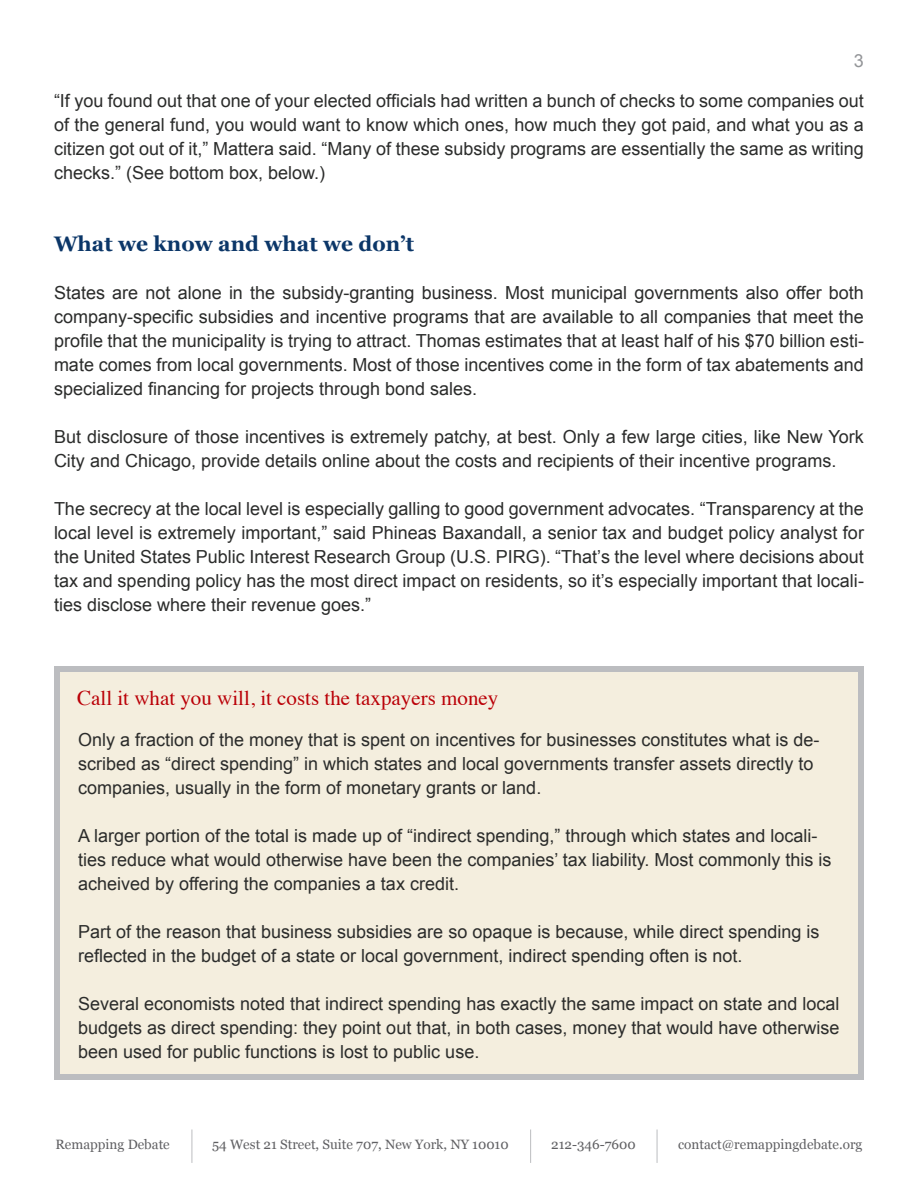
<style>
.page{position:relative;width:918px;height:1188px;background:#fff}
.page>*{position:absolute;margin:0;border:0;box-sizing:border-box;transform-origin:0 0}
.t1{font:21px "Times";color:#ba0007}
.Body_Text{font:700 21px "Georgia";color:#0b3668}
.Body_Text-2{font:18px/24px "Arial";color:#2b2c2b;text-align:justify}
.t2{font:18px "Arial";color:#939598}
.t3{font:13.5px "Georgia";color:#606063}
</style>
<div class="page">
<hr style="left:192px;top:1130px;width:1px;height:33px;background:#bcbdc0">
<hr style="left:530px;top:1130px;width:1px;height:33px;background:#bcbdc0">
<hr style="left:657px;top:1130px;width:1px;height:33px;background:#bcbdc0">
<div style="left:54px;top:666px;width:810px;height:414px;background:#f4eede;border:6px solid #bcbdc0"></div>
<p class="t2" style="left:854px;top:49px;width:12px">3</p>
<p class="Body_Text-2" style="left:54px;top:89px;width:811px">“If you found out that one of your elected officials had written a bunch of checks to some companies out of the general fund, you would want to know which ones, how much they got paid, and what you as a citizen got out of it,” Mattera said. “Many of these subsidy programs are essentially the same as writing checks.” (See bottom box, below.)</p>
<p class="Body_Text" style="left:54px;top:228px;width:362px">What we know and what we don’t</p>
<p class="Body_Text-2" style="left:54px;top:281px;width:811px">States are not alone in the subsidy-granting business. Most municipal governments also offer both company-specific subsidies and incentive programs that are available to all companies that meet the profile that the municipality is trying to attract. Thomas estimates that at least half of his $70 billion esti&shy;mate comes from local governments. Most of those incentives come in the form of tax abatements and specialized financing for projects through bond sales.</p>
<p class="Body_Text-2" style="left:54px;top:425px;width:811px">But disclosure of those incentives is extremely patchy, at best. Only a few large cities, like New York<br>City and Chicago, provide details online about the costs and recipients of their incentive programs.</p>
<p class="Body_Text-2" style="left:54px;top:497px;width:811px">The secrecy at the local level is especially galling to good government advocates. “Transparency at the local level is extremely important,” said Phineas Baxandall, a senior tax and budget policy analyst for the United States Public Interest Research Group (U.S. PIRG). “That’s the level where decisions about tax and spending policy has the most direct impact on residents, so it’s especially important that locali&shy;ties disclose where their revenue goes.”</p>
<p class="t1" style="left:77px;top:678px;width:423px">Call it what you will, it costs the taxpayers money</p>
<p class="Body_Text-2" style="left:78px;top:728px;width:743px;text-align:left">Only a fraction of the money that is spent on incentives for businesses constitutes what is de&shy;scribed as “direct spending” in which states and local governments transfer assets directly to companies, usually in the form of monetary grants or land.</p>
<p class="Body_Text-2" style="left:78px;top:824px;width:755px;text-align:left">A larger portion of the total is made up of “indirect spending,” through which states and locali&shy;ties reduce what would otherwise have been the companies’ tax liability. Most commonly this is acheived by offering the companies a tax credit.</p>
<p class="Body_Text-2" style="left:78px;top:920px;width:743px">Part of the reason that business subsidies are so opaque is because, while direct spending is reflected in the budget of a state or local government, indirect spending often is not.</p>
<p class="Body_Text-2" style="left:78px;top:992px;width:763px">Several economists noted that indirect spending has exactly the same impact on state and local budgets as direct spending: they point out that, in both cases, money that would have otherwise been used for public functions is lost to public use.</p>
<p class="t3" style="left:56px;top:1134px;width:116px">Remapping Debate</p>
<p class="t3" style="left:212px;top:1134px;width:298px">54 West 21 Street, Suite 707, New York, NY 10010</p>
<p class="t3" style="left:551px;top:1134px;width:86px">212-346-7600</p>
<p class="t3" style="left:678px;top:1134px;width:186px">contact@remappingdebate.org</p>
</div>
